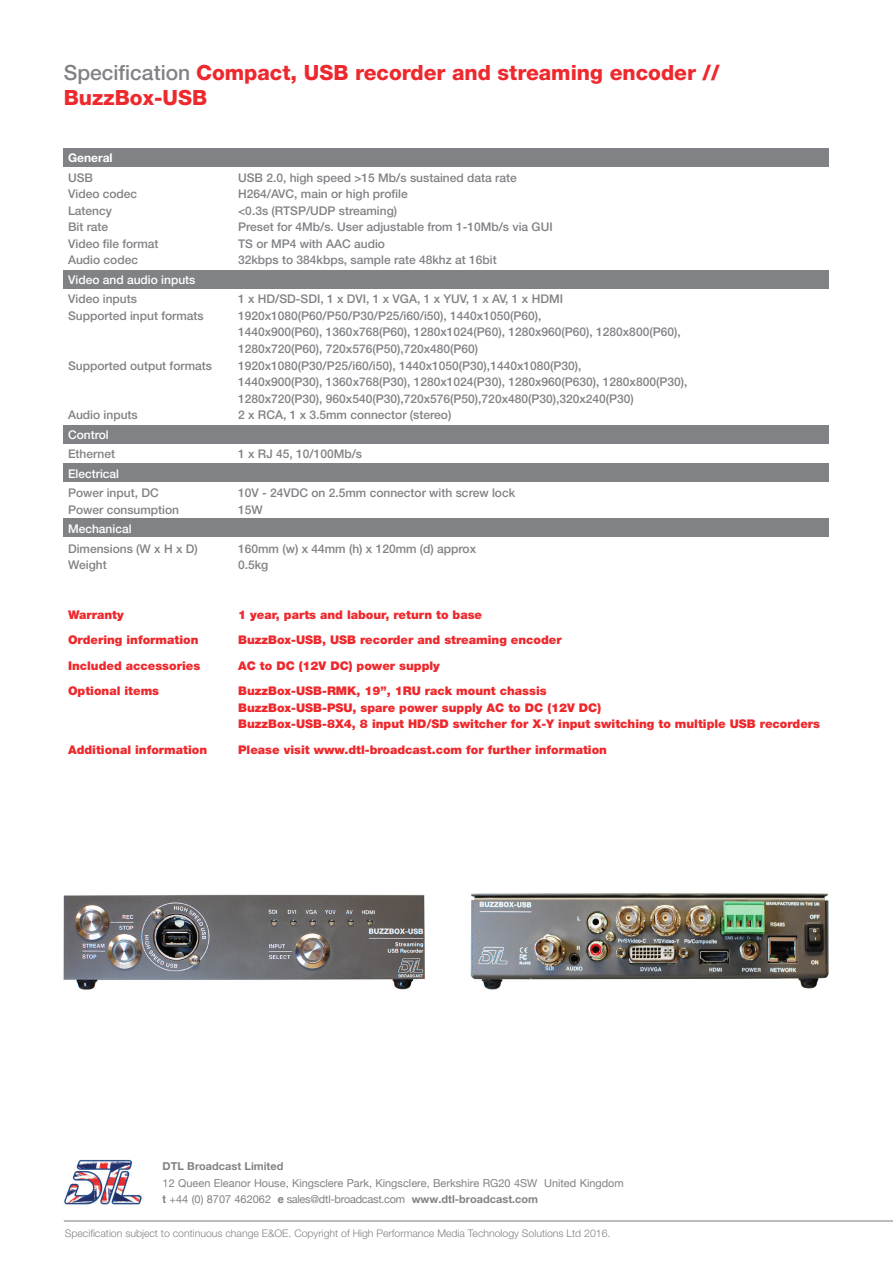
<style>
.page{position:relative;width:893px;height:1263px;background:#fff}
.page>*{position:absolute;margin:0;border:0;box-sizing:border-box;transform-origin:0 0}
.t1{font:800 21px/25.2px "Helvetica Neue";color:#ee292d}
.t2{font:500 12px/16.5px "Helvetica Neue";color:#808285}
.t3{font:900 12px/16.5px "Helvetica Neue";color:#ee292d}
.t4{font:500 12px "Helvetica Neue";color:#fff}
.t5{font:700 12px "Helvetica Neue";color:#fff}
.t6{font:10.95px/16.5px "Helvetica Neue";color:#808285}
.t7{font:700 10.95px "Helvetica Neue";color:#808285}
.t8{font:300 10.5px "Helvetica Neue";color:#808285}
.s1{font-weight:500;color:#808285}
.s2{font-family:"Helvetica";font-weight:700}
.s3{font-weight:700}
</style>
<div class="page">
<hr style="left:64px;top:1220px;width:829px;height:1px;background:#808285">
<img style="left:64px;top:1159px;width:78px;height:46px">
<div style="left:64px;top:149px;width:765px;height:18px;background:#808285"></div>
<div style="left:64px;top:271px;width:765px;height:18px;background:#808285"></div>
<div style="left:64px;top:425px;width:765px;height:18px;background:#808285"></div>
<div style="left:64px;top:463px;width:765px;height:19px;background:#808285"></div>
<div style="left:64px;top:519px;width:765px;height:18px;background:#808285"></div>
<img style="left:63px;top:894px;width:362px;height:96px">
<img style="left:470px;top:893px;width:359px;height:97px">
<h1 class="t1" style="left:64px;top:60px;width:657px"><span class="s1">Specification</span> Compact, USB recorder and streaming encoder //<br>BuzzBox-USB</h1>
<p class="t5" style="left:68px;top:151px;width:46px">General</p>
<p class="t2" style="left:68px;top:169px;width:26px">USB</p>
<p class="t2" style="left:238px;top:169px;width:280px">USB 2.0, high speed &gt;15 Mb/s sustained data rate</p>
<p class="t2" style="left:68px;top:186px;width:71px">Video codec</p>
<p class="t2" style="left:238px;top:186px;width:171px">H264/AVC, main or high profile</p>
<p class="t2" style="left:68px;top:202px;width:46px">Latency</p>
<p class="t2" style="left:238px;top:202px;width:161px">&lt;0.3s (RTSP/UDP streaming)</p>
<p class="t2" style="left:68px;top:219px;width:42px">Bit rate</p>
<p class="t2" style="left:238px;top:219px;width:316px">Preset for 4Mb/s. User adjustable from 1-10Mb/s via GUI</p>
<p class="t2" style="left:68px;top:235px;width:92px">Video file format</p>
<p class="t2" style="left:238px;top:235px;width:148px">TS or MP4 with AAC audio</p>
<p class="t2" style="left:68px;top:252px;width:72px">Audio codec</p>
<p class="t2" style="left:238px;top:252px;width:260px">32kbps to 384kbps, sample rate 48khz at 16bit</p>
<p class="t4" style="left:68px;top:273px;width:129px">Video and audio inputs</p>
<p class="t2" style="left:68px;top:291px;width:71px">Video inputs</p>
<p class="t2" style="left:238px;top:291px;width:326px">1 x HD/SD-SDI, 1 x DVI, 1 x VGA, 1 x YUV, 1 x AV, 1 x HDMI</p>
<p class="t2" style="left:68px;top:307px;width:137px">Supported input formats</p>
<p class="t2" style="left:238px;top:307px;width:444px">1920x1080(P60/P50/P30/P25/i60/i50), 1440x1050(P60),<br>1440x900(P60), 1360x768(P60), 1280x1024(P60), 1280x960(P60), 1280x800(P60),<br>1280x720(P60), 720x576(P50),720x480(P60)</p>
<p class="t2" style="left:68px;top:357px;width:146px">Supported output formats</p>
<p class="t2" style="left:238px;top:357px;width:451px">1920x1080(P30/P25/i60/i50), 1440x1050(P30),1440x1080(P30),<br>1440x900(P30), 1360x768(P30), 1280x1024(P30), 1280x960(P630), 1280x800(P30),<br>1280x720(P30), 960x540(P30),720x576(P50),720x480(P30),320x240(P30)</p>
<p class="t2" style="left:68px;top:406px;width:71px">Audio inputs</p>
<p class="t2" style="left:238px;top:406px;width:215px">2 x RCA, 1 x 3.5mm connector (stereo)</p>
<p class="t4" style="left:68px;top:427px;width:42px">Control</p>
<p class="t2" style="left:68px;top:445px;width:49px">Ethernet</p>
<p class="t2" style="left:238px;top:445px;width:126px">1 x RJ 45, 10/100Mb/s</p>
<p class="t4" style="left:68px;top:466px;width:53px">Electrical</p>
<p class="t2" style="left:68px;top:484px;width:92px">Power input, DC</p>
<p class="t2" style="left:238px;top:484px;width:278px">10V - 24VDC on 2.5mm connector with screw lock</p>
<p class="t2" style="left:68px;top:501px;width:113px">Power consumption</p>
<p class="t2" style="left:238px;top:501px;width:26px">15W</p>
<p class="t4" style="left:68px;top:522px;width:65px">Mechanical</p>
<p class="t2" style="left:68px;top:540px;width:131px">Dimensions (W x H x D)</p>
<p class="t2" style="left:238px;top:540px;width:240px">160mm (w) x 44mm (h) x 120mm (d) approx</p>
<p class="t2" style="left:68px;top:556px;width:40px">Weight</p>
<p class="t2" style="left:238px;top:556px;width:32px">0.5kg</p>
<p class="t3" style="left:68px;top:606px;width:57px">Warranty</p>
<p class="t3" style="left:238px;top:606px;width:246px">1 year, parts and labour, return to base</p>
<p class="t3" style="left:68px;top:631px;width:132px">Ordering information</p>
<p class="t3" style="left:238px;top:631px;width:325px">BuzzBox-USB, USB recorder and streaming encoder</p>
<p class="t3" style="left:68px;top:657px;width:134px">Included accessories</p>
<p class="t3" style="left:238px;top:657px;width:203px">AC to DC (12V DC) power supply</p>
<p class="t3" style="left:68px;top:682px;width:93px">Optional items</p>
<p class="t3" style="left:238px;top:682px;width:583px">BuzzBox-USB-RMK, 19”, 1RU rack mount chassis<br>BuzzBox-USB-PSU, spare power supply AC to DC (12V DC)<br>BuzzBox-USB-8X4, 8 input HD/SD switcher for X-Y input switching to multiple USB recorders</p>
<p class="t3" style="left:68px;top:741px;width:141px">Additional information</p>
<p class="t3" style="left:238px;top:741px;width:370px">Please visit www.dtl-broadcast.com for further information</p>
<p class="t7" style="left:163px;top:1159px;width:122px">DTL Broadcast Limited</p>
<p class="t6" style="left:163px;top:1173px;width:463px">12 Queen Eleanor House, Kingsclere Park, Kingsclere, Berkshire RG20 4SW United Kingdom <span class="s2">t</span> +44 (0) 8707 462062 <span class="s2">e</span> sales@dtl-broadcast.com <span class="s3">www.dtl-broadcast.com</span></p>
<p class="t8" style="left:65px;top:1227px;width:547px">Specification subject to continuous change E&amp;OE. Copyright of High Performance Media Technology Solutions Ltd 2016.</p>
</div>
